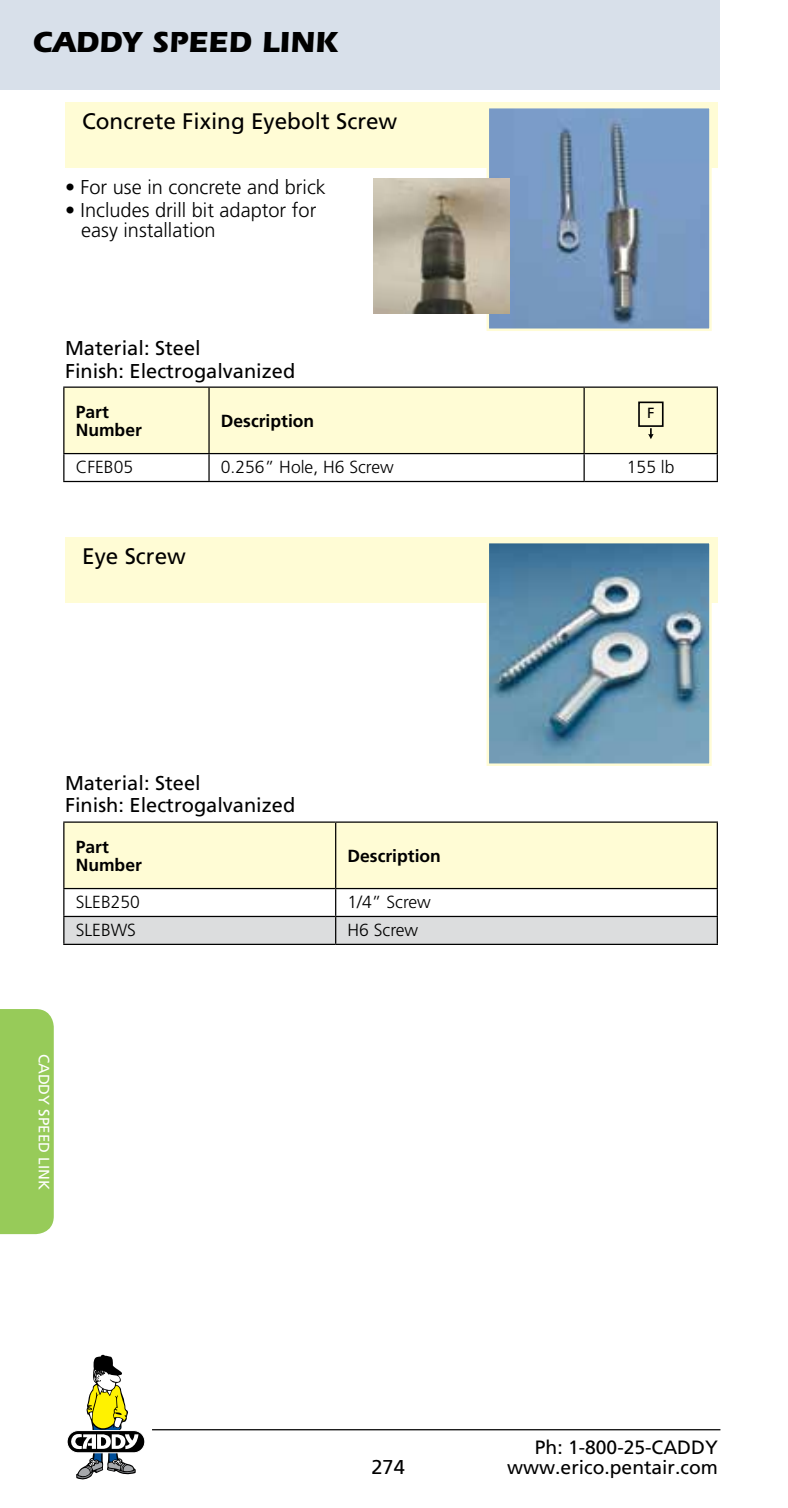
<style>
.page{position:relative;width:788px;height:1508px;background:#fff}
.page>*{position:absolute;margin:0;border:0;box-sizing:border-box;transform-origin:0 0}
.t1{font:700 30px "ITC Eras Std";color:#000}
.t2{font:22.5px "Frutiger LT Std";color:#000}
.t3{font:20px/22.5px "Frutiger LT Std";color:#000}
.t4{font:300 20px/20px "Frutiger LT Std";color:#000}
.t5{font:19.25px/20px "Frutiger LT Std";color:#000;text-align:right}
.t6{font:300 17.5px "Frutiger LT Std";color:#000}
.t7{font:700 17.5px/17.5px "Frutiger LT Std";color:#000}
.t8{font:15px "Frutiger LT Std";color:#fff}
.t9{font:14.75px "Frutiger LT Std";color:#000}
</style>
<div class="page">
<div style="left:0;top:0;width:720px;height:90px;background:#d8e0ea"></div>
<hr style="left:152px;top:1429px;width:568px;height:1px;background:#000">
<svg style="left:67px;top:1354px;width:78px;height:126px"></svg>
<div style="left:0;top:1009px;width:54px;height:225px;background:#97cb59"></div>
<div style="left:65px;top:102px;width:653px;height:65px;background:#fffcd5"></div>
<img style="left:489px;top:109px;width:219px;height:219px">
<div style="left:486px;top:106px;width:225px;height:225px;border:2px solid #fffcd5"></div>
<img style="left:374px;top:178px;width:135px;height:135px">
<hr style="left:63px;top:386px;width:146px;height:2px;background:#000">
<hr style="left:209px;top:386px;width:375px;height:2px;background:#000">
<hr style="left:584px;top:386px;width:133px;height:2px;background:#000">
<hr style="left:716px;top:388px;width:2px;height:65px;background:#000">
<hr style="left:63px;top:481px;width:146px;height:1px;background:#000">
<hr style="left:209px;top:481px;width:375px;height:1px;background:#000">
<hr style="left:716px;top:454px;width:2px;height:27px;background:#000">
<hr style="left:584px;top:481px;width:133px;height:1px;background:#000">
<svg style="left:63px;top:387px;width:654px;height:94px"></svg>
<div style="left:638px;top:401px;width:25px;height:26px;border:2px solid #000"></div>
<div style="left:65px;top:537px;width:653px;height:65px;background:#fffcd5"></div>
<img style="left:489px;top:544px;width:219px;height:219px">
<div style="left:486px;top:541px;width:225px;height:225px;border:2px solid #fffcd5"></div>
<hr style="left:63px;top:821px;width:272px;height:1px;background:#000">
<hr style="left:335px;top:821px;width:382px;height:1px;background:#000">
<hr style="left:716px;top:822px;width:2px;height:66px;background:#000">
<hr style="left:716px;top:889px;width:2px;height:27px;background:#000">
<svg style="left:63px;top:822px;width:654px;height:121px"></svg>
<hr style="left:716px;top:917px;width:2px;height:26px;background:#000">
<hr style="left:63px;top:943px;width:272px;height:2px;background:#000">
<hr style="left:335px;top:943px;width:382px;height:2px;background:#000">
<h1 class="t1" style="left:32px;top:24px;width:307px">CADDY SPEED LINK</h1>
<p class="t2" style="left:82px;top:108px;width:317px">Concrete Fixing Eyebolt Screw</p>
<p class="t4" style="left:65px;top:177px;width:262px">• For use in concrete and brick</p>
<p class="t4" style="left:81px;top:200px;width:236px;text-indent:-16px">• Includes drill bit adaptor for easy installation</p>
<p class="t3" style="left:65px;top:337px;width:232px">Material: Steel<br>Finish: Electrogalvanized</p>
<p class="t7" style="left:76px;top:403px;width:68px">Part<br>Number</p>
<p class="t7" style="left:221px;top:412px;width:95px">Description</p>
<p class="t9" style="left:647px;top:404px;width:9px">F</p>
<p class="t6" style="left:76px;top:457px;width:59px">CFEB05</p>
<p class="t6" style="left:221px;top:457px;width:174px">0.256” Hole, H6 Screw</p>
<p class="t6" style="left:626px;top:457px;width:49px">155 lb</p>
<p class="t2" style="left:82px;top:543px;width:105px">Eye Screw</p>
<p class="t3" style="left:65px;top:772px;width:232px">Material: Steel<br>Finish: Electrogalvanized</p>
<p class="t7" style="left:76px;top:838px;width:68px">Part<br>Number</p>
<p class="t7" style="left:347px;top:847px;width:95px">Description</p>
<p class="t6" style="left:76px;top:892px;width:66px">SLEB250</p>
<p class="t6" style="left:347px;top:892px;width:85px">1/4” Screw</p>
<p class="t6" style="left:76px;top:920px;width:62px">SLEBWS</p>
<p class="t6" style="left:347px;top:920px;width:72px">H6 Screw</p>
<p class="t8" style="left:53px;top:1053px;width:137px;rotate:90deg">CADDY SPEED LINK</p>
<p class="t3" style="left:371px;top:1455px;width:35px">274</p>
<p class="t5" style="left:507px;top:1437px;width:212px">Ph: 1-800-25-CADDY www.erico.pentair.com</p>
</div>
